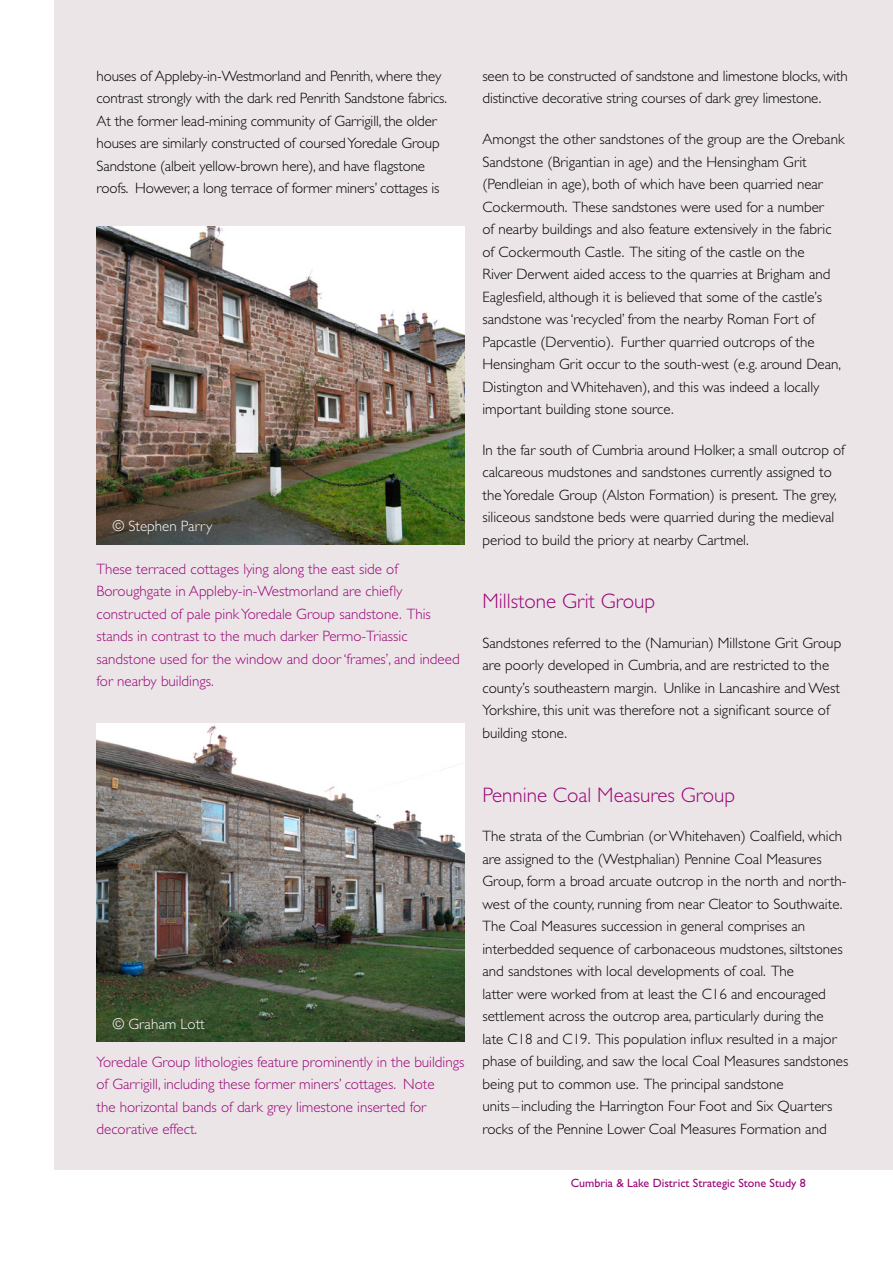
<style>
.page{position:relative;width:893px;height:1263px;background:#fff}
.page>*{position:absolute;margin:0;border:0;box-sizing:border-box;transform-origin:0 0}
.t1{font:300 21px "Gill Sans";color:#9a0577}
.t2{font:300 15px/22.5px "Gill Sans";color:#000}
.t3{font:300 15px/22.5px "Gill Sans";color:#9a0577}
.t4{font:300 15px "Gill Sans";color:#fff}
.t5{font:12px "Gill Sans";color:#9a0577}
</style>
<div class="page">
<div style="left:54px;top:0;width:839px;height:1169px;background:#ebe5e8"></div>
<img style="left:97px;top:226px;width:367px;height:318px">
<img style="left:97px;top:724px;width:367px;height:318px">
<p class="t2" style="left:97px;top:65px;width:352px">houses of Appleby-in-Westmorland and Penrith, where they contrast strongly with the dark red Penrith Sandstone fabrics.<br>At the former lead-mining community of Garrigill, the older houses are similarly constructed of coursed Yoredale Group Sandstone (albeit yellow-brown here), and have flagstone roofs. However, a long terrace of former miners’ cottages is</p>
<p class="t2" style="left:482px;top:65px;width:367px">seen to be constructed of sandstone and limestone blocks, with distinctive decorative string courses of dark grey limestone.</p>
<p class="t2" style="left:482px;top:128px;width:363px">Amongst the other sandstones of the group are the Orebank Sandstone (Brigantian in age) and the Hensingham Grit (Pendleian in age), both of which have been quarried near Cockermouth. These sandstones were used for a number<br>of nearby buildings and also feature extensively in the fabric of Cockermouth Castle. The siting of the castle on the<br>River Derwent aided access to the quarries at Brigham and Eaglesfield, although it is believed that some of the castle’s sandstone was ‘recycled’ from the nearby Roman Fort of Papcastle (Derventio). Further quarried outcrops of the Hensingham Grit occur to the south-west (e.g. around Dean, Distington and Whitehaven), and this was indeed a locally important building stone source.</p>
<p class="t2" style="left:482px;top:439px;width:364px">In the far south of Cumbria around Holker, a small outcrop of calcareous mudstones and sandstones currently assigned to the Yoredale Group (Alston Formation) is present. The grey, siliceous sandstone beds were quarried during the medieval period to build the priory at nearby Cartmel.</p>
<p class="t4" style="left:112px;top:518px;width:102px">© Stephen Parry</p>
<p class="t3" style="left:97px;top:557px;width:365px">These terraced cottages lying along the east side of Boroughgate in Appleby-in-Westmorland are chiefly constructed of pale pink Yoredale Group sandstone. This stands in contrast to the much darker Permo-Triassic sandstone used for the window and door ‘frames’, and indeed for nearby buildings.</p>
<p class="t4" style="left:112px;top:1015px;width:94px">© Graham Lott</p>
<p class="t3" style="left:97px;top:1051px;width:369px">Yoredale Group lithologies feature prominently in the buildings of Garrigill, including these former miners’ cottages. Note<br>the horizontal bands of dark grey limestone inserted for decorative effect.</p>
<h1 class="t1" style="left:482px;top:590px;width:174px">Millstone Grit Group</h1>
<p class="t2" style="left:482px;top:632px;width:360px">Sandstones referred to the (Namurian) Millstone Grit Group are poorly developed in Cumbria, and are restricted to the county’s southeastern margin. Unlike in Lancashire and West Yorkshire, this unit was therefore not a significant source of building stone.</p>
<h1 class="t1" style="left:482px;top:783px;width:254px">Pennine Coal Measures Group</h1>
<p class="t2" style="left:482px;top:825px;width:367px">The strata of the Cumbrian (or Whitehaven) Coalfield, which are assigned to the (Westphalian) Pennine Coal Measures Group, form a broad arcuate outcrop in the north and north&shy;west of the county, running from near Cleator to Southwaite.<br>The Coal Measures succession in general comprises an interbedded sequence of carbonaceous mudstones, siltstones and sandstones with local developments of coal. The<br>latter were worked from at least the C16 and encouraged settlement across the outcrop area, particularly during the late C18 and C19. This population influx resulted in a major phase of building, and saw the local Coal Measures sandstones being put to common use. The principal sandstone units–including the Harrington Four Foot and Six Quarters rocks of the Pennine Lower Coal Measures Formation and</p>
<p class="t5" style="left:571px;top:1176px;width:236px">Cumbria &amp; Lake District Strategic Stone Study 8</p>
</div>
